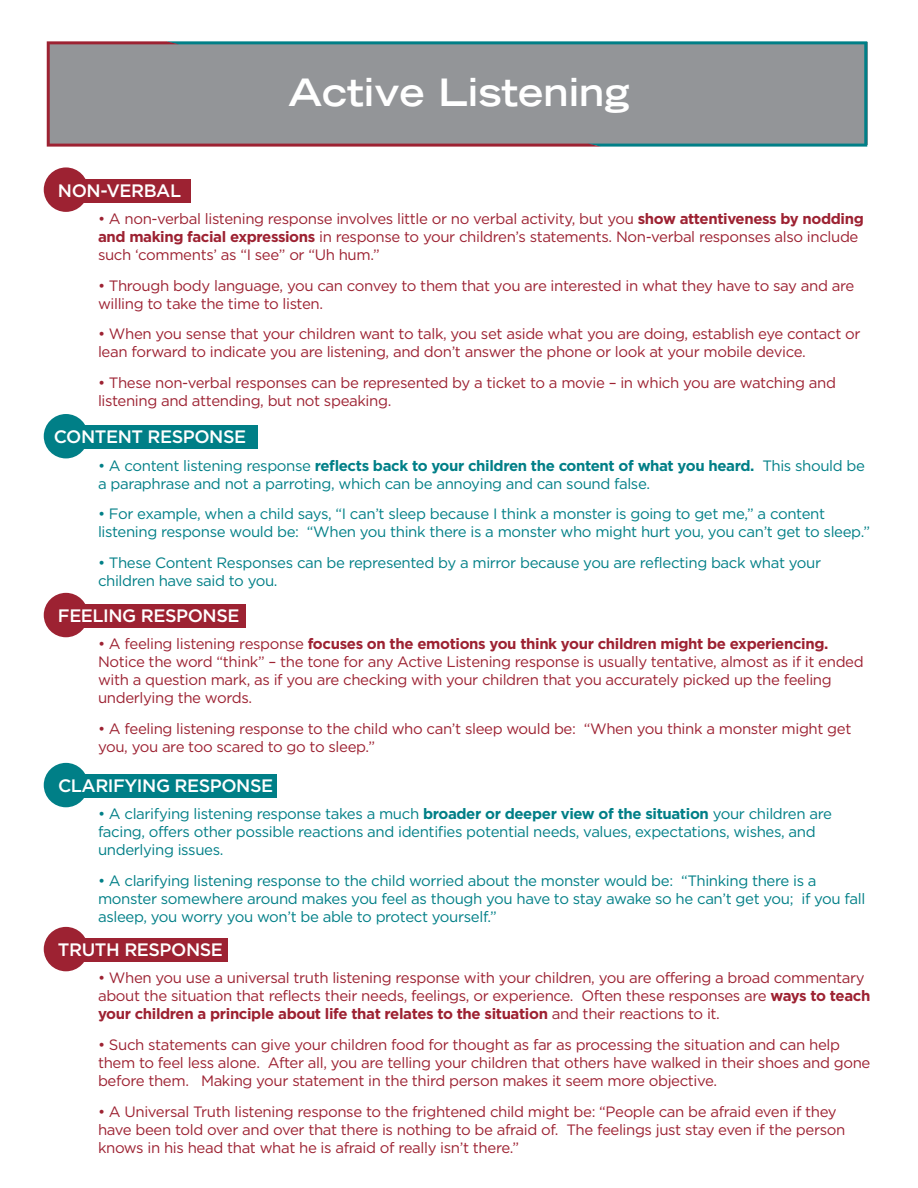
<style>
.page{position:relative;width:918px;height:1188px;background:#fff}
.page>*{position:absolute;margin:0;border:0;box-sizing:border-box;transform-origin:0 0}
.t1{font:700 expanded 37.8px "Trade Gothic LT Std";color:#fff}
.t2{font:500 18px "Gotham HTF";letter-spacing:-.025em;color:#fff}
.t3{font:15px/18px "Gotham HTF";letter-spacing:-.025em;color:#9d2232}
.t4{font:15px/18px "Gotham HTF";letter-spacing:-.025em;color:#007f87}
.s1{font-weight:700}
</style>
<div class="page">
<svg style="left:601px;top:41px;width:266px;height:106px;background:#8b9497"></svg>
<div style="left:76px;top:179px;width:114px;height:24px;background:#9d2232"></div>
<div style="left:44px;top:167px;width:44px;height:45px;background:#9d2232;border-radius:50%"></div>
<svg style="left:47px;top:41px;width:554px;height:106px;background:#909094"></svg>
<div style="left:76px;top:604px;width:170px;height:24px;background:#9d2232"></div>
<div style="left:44px;top:593px;width:44px;height:44px;background:#9d2232;border-radius:50%"></div>
<div style="left:76px;top:938px;width:152px;height:24px;background:#9d2232"></div>
<div style="left:44px;top:927px;width:44px;height:44px;background:#9d2232;border-radius:50%"></div>
<div style="left:76px;top:425px;width:181px;height:24px;background:#007f87"></div>
<div style="left:44px;top:414px;width:44px;height:44px;background:#007f87;border-radius:50%"></div>
<div style="left:76px;top:774px;width:201px;height:24px;background:#007f87"></div>
<div style="left:44px;top:763px;width:44px;height:44px;background:#007f87;border-radius:50%"></div>
<h1 class="t1" style="left:288px;top:68px;width:343px">Active Listening</h1>
<p class="t2" style="left:58px;top:180px;width:125px">NON-VERBAL</p>
<p class="t3" style="left:98px;top:210px;width:767px">• A non-verbal listening response involves little or no verbal activity, but you <span class="s1">show attentiveness by nodding and making facial expressions</span> in response to your children’s statements. Non-verbal responses also include such ‘comments’ as “I see” or “Uh hum.”</p>
<p class="t3" style="left:98px;top:276px;width:758px">• Through body language, you can convey to them that you are interested in what they have to say and are willing to take the time to listen.</p>
<p class="t3" style="left:98px;top:325px;width:764px">• When you sense that your children want to talk, you set aside what you are doing, establish eye contact or lean forward to indicate you are listening, and don’t answer the phone or look at your mobile device.</p>
<p class="t3" style="left:98px;top:373px;width:740px">• These non-verbal responses can be represented by a ticket to a movie – in which you are watching and listening and attending, but not speaking.</p>
<p class="t2" style="left:54px;top:427px;width:194px">CONTENT RESPONSE</p>
<p class="t4" style="left:98px;top:456px;width:769px">• A content listening response <span class="s1">reflects back to your children the content of what you heard.</span> This should be a paraphrase and not a parroting, which can be annoying and can sound false.</p>
<p class="t4" style="left:98px;top:505px;width:774px">• For example, when a child says, “I can’t sleep because I think a monster is going to get me,” a content listening response would be: “When you think there is a monster who might hurt you, you can’t get to sleep.”</p>
<p class="t4" style="left:98px;top:553px;width:725px">• These Content Responses can be represented by a mirror because you are reflecting back what your children have said to you.</p>
<p class="t2" style="left:58px;top:605px;width:183px">FEELING RESPONSE</p>
<p class="t3" style="left:98px;top:635px;width:767px">• A feeling listening response <span class="s1">focuses on the emotions you think your children might be experiencing.<br></span>Notice the word “think” – the tone for any Active Listening response is usually tentative, almost as if it ended with a question mark, as if you are checking with your children that you accurately picked up the feeling underlying the words.</p>
<p class="t3" style="left:98px;top:720px;width:755px">• A feeling listening response to the child who can’t sleep would be: “When you think a monster might get you, you are too scared to go to sleep.”</p>
<p class="t2" style="left:58px;top:775px;width:217px">CLARIFYING RESPONSE</p>
<p class="t4" style="left:98px;top:805px;width:735px">• A clarifying listening response takes a much <span class="s1">broader or deeper view of the situation</span> your children are facing, offers other possible reactions and identifies potential needs, values, expectations, wishes, and underlying issues.</p>
<p class="t4" style="left:98px;top:872px;width:769px">• A clarifying listening response to the child worried about the monster would be: “Thinking there is a monster somewhere around makes you feel as though you have to stay awake so he can’t get you; if you fall asleep, you worry you won’t be able to protect yourself.”</p>
<p class="t2" style="left:58px;top:940px;width:166px">TRUTH RESPONSE</p>
<p class="t3" style="left:98px;top:969px;width:774px">• When you use a universal truth listening response with your children, you are offering a broad commentary about the situation that reflects their needs, feelings, or experience. Often these responses are <span class="s1">ways to teach your children a principle about life that relates to the situation</span> and their reactions to it.</p>
<p class="t3" style="left:98px;top:1036px;width:774px">• Such statements can give your children food for thought as far as processing the situation and can help them to feel less alone. After all, you are telling your children that others have walked in their shoes and gone before them. Making your statement in the third person makes it seem more objective.</p>
<p class="t3" style="left:98px;top:1102px;width:749px">• A Universal Truth listening response to the frightened child might be: “People can be afraid even if they have been told over and over that there is nothing to be afraid of. The feelings just stay even if the person knows in his head that what he is afraid of really isn’t there.”</p>
</div>
